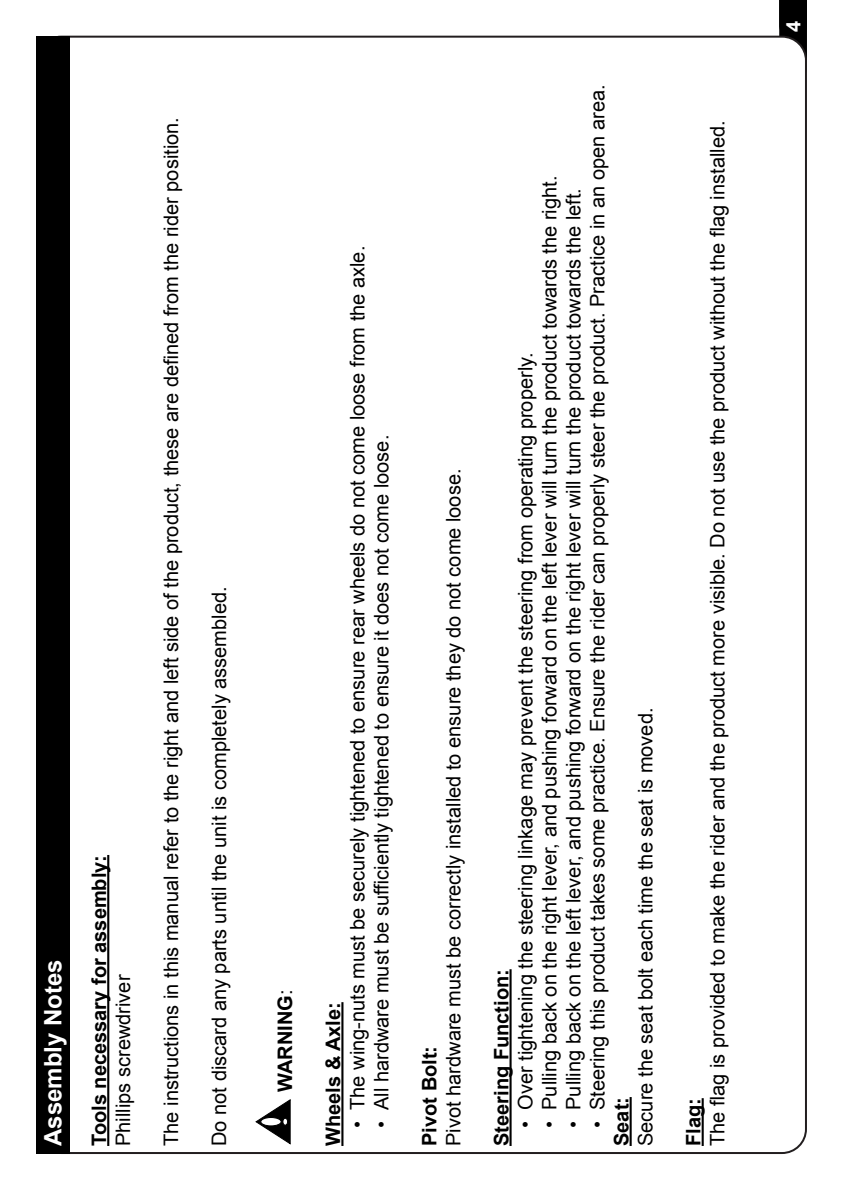
<style>
.page{position:relative;width:843px;height:1190px;background:#fff}
.page>*{position:absolute;margin:0;border:0;box-sizing:border-box;transform-origin:0 0}
.t1{font:700 24px "Arial";color:#fff}
.t2{font:20px "Arial";color:#000}
.t3{font:700 20px "Arial";color:#000}
.t4{font:700 20px "Arial";color:#fff}
.s1{font-weight:400}
</style>
<div class="page">
<svg style="left:779px;top:0;width:27px;height:78px"></svg>
<hr style="left:107px;top:855px;width:2px;height:290px;background:#000">
<hr style="left:341px;top:1002px;width:2px;height:143px;background:#000">
<hr style="left:509px;top:969px;width:2px;height:176px;background:#000">
<hr style="left:629px;top:1097px;width:2px;height:48px;background:#000">
<hr style="left:701px;top:1098px;width:2px;height:47px;background:#000">
<svg style="left:256px;top:1099px;width:34px;height:44px"></svg>
<div style="left:36px;top:36px;width:33px;height:1117px;background:#000"></div>
<p class="t1" style="left:37px;top:1145px;width:188px;rotate:-90deg">Assembly Notes</p>
<p class="t3" style="left:86px;top:1145px;width:292px;rotate:-90deg">Tools necessary for assembly:</p>
<p class="t2" style="left:110px;top:1145px;width:173px;rotate:-90deg">Phillips screwdriver</p>
<p class="t2" style="left:158px;top:1145px;width:1030px;rotate:-90deg">The instructions in this manual refer to the right and left side of the product, these are defined from the rider position.</p>
<p class="t2" style="left:206px;top:1145px;width:561px;rotate:-90deg">Do not discard any parts until the unit is completely assembled.</p>
<p class="t3" style="left:272px;top:1091px;width:104px;rotate:-90deg">WARNING<span class="s1">:</span></p>
<p class="t3" style="left:320px;top:1145px;width:145px;rotate:-90deg">Wheels &amp; Axle:</p>
<p class="t2" style="left:344px;top:1127px;width:883px;rotate:-90deg">• The wing-nuts must be securely tightened to ensure rear wheels do not come loose from the axle.</p>
<p class="t2" style="left:368px;top:1127px;width:694px;rotate:-90deg">• All hardware must be sufficiently tightened to ensure it does not come loose.</p>
<p class="t3" style="left:416px;top:1145px;width:101px;rotate:-90deg">Pivot Bolt:</p>
<p class="t2" style="left:440px;top:1145px;width:678px;rotate:-90deg">Pivot hardware must be correctly installed to ensure they do not come loose.</p>
<p class="t2" style="left:584px;top:1127px;width:1044px;rotate:-90deg">• Steering this product takes some practice. Ensure the rider can properly steer the product. Practice in an open area.</p>
<p class="t2" style="left:536px;top:1127px;width:953px;rotate:-90deg">• Pulling back on the right lever, and pushing forward on the left lever will turn the product towards the right.</p>
<p class="t2" style="left:560px;top:1127px;width:941px;rotate:-90deg">• Pulling back on the left lever, and pushing forward on the right lever will turn the product towards the left.</p>
<p class="t2" style="left:512px;top:1127px;width:776px;rotate:-90deg">• Over tightening the steering linkage may prevent the steering from operating properly.</p>
<p class="t3" style="left:488px;top:1145px;width:178px;rotate:-90deg">Steering Function:</p>
<p class="t3" style="left:608px;top:1145px;width:50px;rotate:-90deg">Seat:</p>
<p class="t2" style="left:632px;top:1145px;width:439px;rotate:-90deg">Secure the seat bolt each time the seat is moved.</p>
<p class="t2" style="left:704px;top:1145px;width:1026px;rotate:-90deg">The flag is provided to make the rider and the product more visible. Do not use the product without the flag installed.</p>
<p class="t3" style="left:680px;top:1145px;width:49px;rotate:-90deg">Flag:</p>
<p class="t4" style="left:779px;top:32px;width:13px;rotate:-90deg">4</p>
</div>
